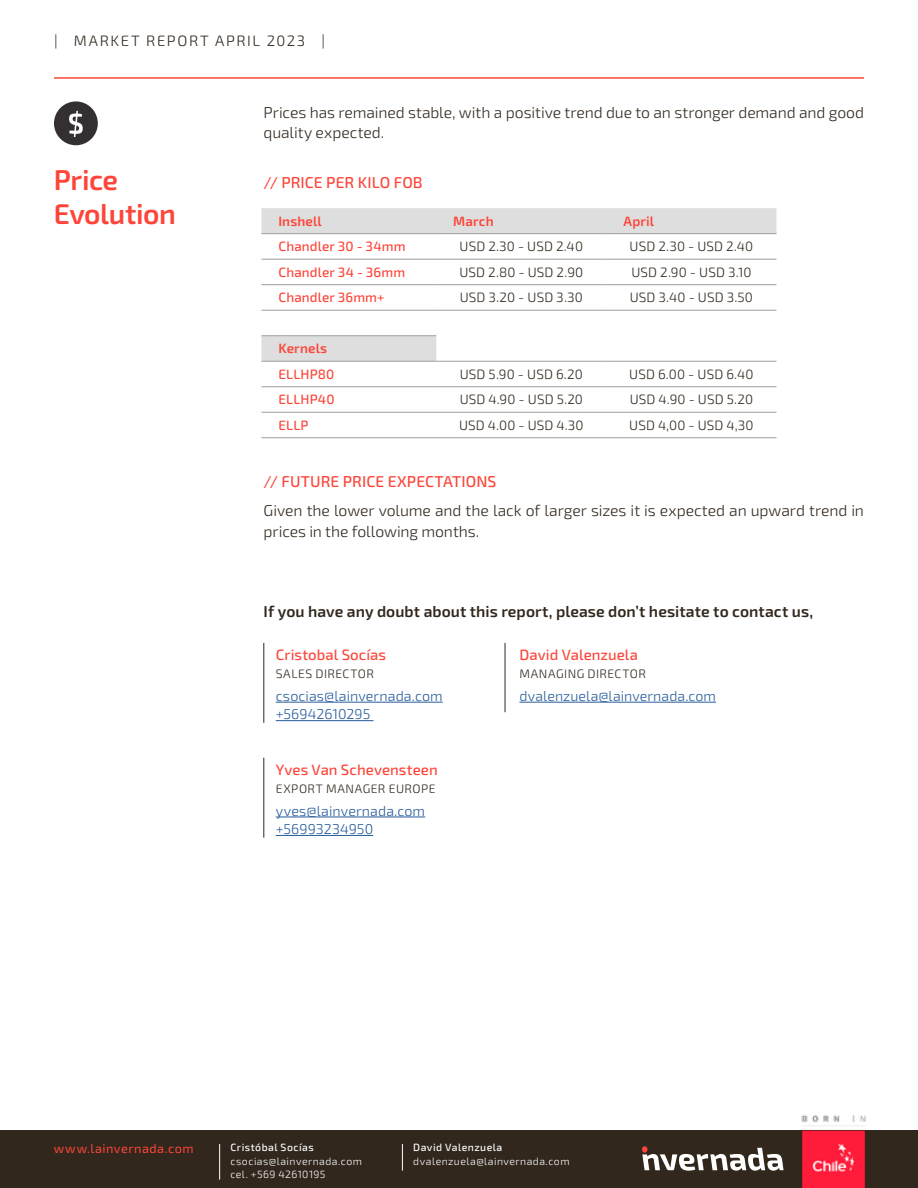
<style>
.page{position:relative;width:918px;height:1188px;background:#fff}
.page>*{position:absolute;margin:0;border:0;box-sizing:border-box;transform-origin:0 0}
.t1{font:600 28.5px/34.2px "Exo 2";letter-spacing:-.015em;color:#fd4539}
.t2{font:300 15.75px/20.4px "Exo 2";letter-spacing:-.005em;color:#31271d}
.t3{font:600 15.75px "Exo 2";letter-spacing:.005em;color:#31271d}
.t4{font:500 15.75px "Exo 2";letter-spacing:.005em;color:#fd4539}
.t5{font:500 15px "Exo 2";letter-spacing:.005em;color:#fd4539}
.t6{font:300 15px "Exo 2";letter-spacing:.105em;color:#31271d}
.t7{font:300 14.25px "Exo 2";letter-spacing:.005em;color:#275b9b}
.t8{font:300 13.5px "Exo 2";letter-spacing:.01em;color:#31271d}
.t9{font:500 13.5px "Exo 2";letter-spacing:.01em;color:#fd4539}
.t10{font:600 13.5px "Exo 2";letter-spacing:.01em;color:#fd4539}
.t11{font:12.75px "Exo 2";letter-spacing:.035em;color:#fd4539}
.t12{font:300 12.3px "Exo 2";letter-spacing:.035em;color:#31271d}
.t13{font:300 10.5px/13.5px "Exo 2";letter-spacing:.045em;color:#fff}
.t14{font:500 10.5px "Exo 2";letter-spacing:.045em;color:#fff}
</style>
<div class="page">
<div style="left:0;top:1131px;width:918px;height:57px;background:#31271d"></div>
<svg style="left:642px;top:1146px;width:142px;height:25px"></svg>
<hr style="left:219px;top:1144px;width:1px;height:36px;background:#fff">
<svg style="left:402px;top:1144px;width:1px;height:27px"></svg>
<img style="left:798px;top:1115px;width:71px;height:73px">
<hr style="left:54px;top:77px;width:810px;height:2px;background:#fd4539">
<hr style="left:519px;top:702px;width:197px;height:1px;background:#275b9b">
<hr style="left:276px;top:702px;width:167px;height:1px;background:#275b9b">
<hr style="left:276px;top:720px;width:98px;height:1px;background:#275b9b">
<hr style="left:264px;top:643px;width:1px;height:80px;background:#31271d">
<hr style="left:276px;top:817px;width:149px;height:1px;background:#275b9b">
<hr style="left:276px;top:835px;width:97px;height:1px;background:#275b9b">
<hr style="left:264px;top:758px;width:1px;height:80px;background:#31271d">
<hr style="left:505px;top:643px;width:1px;height:69px;background:#31271d">
<div style="left:54px;top:101px;width:44px;height:44px;background:#343032;border-radius:50%"></div>
<svg style="left:69px;top:111px;width:14px;height:26px"></svg>
<div style="left:261px;top:208px;width:515px;height:25px;background:#dfdede"></div>
<svg style="left:261px;top:234px;width:515px;height:204px"></svg>
<hr style="left:261px;top:233px;width:175px;height:1px;background:#9d9d9c">
<hr style="left:436px;top:233px;width:170px;height:1px;background:#9d9d9c">
<hr style="left:606px;top:233px;width:170px;height:1px;background:#9d9d9c">
<hr style="left:261px;top:259px;width:175px;height:1px;background:#9d9d9c">
<hr style="left:436px;top:259px;width:170px;height:1px;background:#9d9d9c">
<hr style="left:606px;top:259px;width:170px;height:1px;background:#9d9d9c">
<hr style="left:261px;top:284px;width:175px;height:1px;background:#9d9d9c">
<hr style="left:436px;top:284px;width:170px;height:1px;background:#9d9d9c">
<hr style="left:606px;top:284px;width:170px;height:1px;background:#9d9d9c">
<hr style="left:261px;top:310px;width:175px;height:1px;background:#9d9d9c">
<hr style="left:436px;top:310px;width:170px;height:1px;background:#9d9d9c">
<hr style="left:606px;top:310px;width:170px;height:1px;background:#9d9d9c">
<hr style="left:261px;top:335px;width:175px;height:1px;background:#9d9d9c">
<hr style="left:261px;top:361px;width:175px;height:1px;background:#9d9d9c">
<hr style="left:436px;top:361px;width:170px;height:1px;background:#9d9d9c">
<hr style="left:606px;top:361px;width:170px;height:1px;background:#9d9d9c">
<hr style="left:261px;top:386px;width:175px;height:1px;background:#9d9d9c">
<hr style="left:436px;top:386px;width:170px;height:1px;background:#9d9d9c">
<hr style="left:606px;top:386px;width:170px;height:1px;background:#9d9d9c">
<hr style="left:261px;top:412px;width:175px;height:1px;background:#9d9d9c">
<hr style="left:436px;top:412px;width:170px;height:1px;background:#9d9d9c">
<hr style="left:606px;top:412px;width:170px;height:1px;background:#9d9d9c">
<hr style="left:261px;top:438px;width:175px;height:1px;background:#9d9d9c">
<hr style="left:436px;top:438px;width:170px;height:1px;background:#9d9d9c">
<hr style="left:606px;top:438px;width:170px;height:1px;background:#9d9d9c">
<p class="t6" style="left:54px;top:32px;width:273px">| MARKET REPORT APRIL 2023 |</p>
<p class="t1" style="left:54px;top:163px;width:124px">Price<br>Evolution</p>
<p class="t2" style="left:264px;top:102px;width:602px">Prices has remained stable, with a positive trend due to an stronger demand and good quality expected.</p>
<p class="t4" style="left:264px;top:173px;width:161px">// PRICE PER KILO FOB</p>
<p class="t10" style="left:278px;top:213px;width:45px">Inshell</p>
<p class="t10" style="left:453px;top:213px;width:42px">March</p>
<p class="t10" style="left:623px;top:213px;width:32px">April</p>
<p class="t9" style="left:278px;top:238px;width:129px">Chandler 30 - 34mm</p>
<p class="t8" style="left:460px;top:239px;width:125px">USD 2.30 - USD 2.40</p>
<p class="t8" style="left:630px;top:239px;width:125px">USD 2.30 - USD 2.40</p>
<p class="t9" style="left:278px;top:264px;width:128px">Chandler 34 - 36mm</p>
<p class="t8" style="left:459px;top:264px;width:125px">USD 2.80 - USD 2.90</p>
<p class="t8" style="left:631px;top:264px;width:121px">USD 2.90 - USD 3.10</p>
<p class="t9" style="left:278px;top:290px;width:108px">Chandler 36mm+</p>
<p class="t8" style="left:460px;top:290px;width:124px">USD 3.20 - USD 3.30</p>
<p class="t8" style="left:630px;top:290px;width:125px">USD 3.40 - USD 3.50</p>
<p class="t10" style="left:278px;top:340px;width:50px">Kernels</p>
<p class="t9" style="left:278px;top:366px;width:57px">ELLHP80</p>
<p class="t8" style="left:460px;top:366px;width:124px">USD 5.90 - USD 6.20</p>
<p class="t8" style="left:629px;top:366px;width:126px">USD 6.00 - USD 6.40</p>
<p class="t9" style="left:278px;top:392px;width:58px">ELLHP40</p>
<p class="t8" style="left:460px;top:392px;width:125px">USD 4.90 - USD 5.20</p>
<p class="t8" style="left:630px;top:392px;width:125px">USD 4.90 - USD 5.20</p>
<p class="t9" style="left:278px;top:417px;width:32px">ELLP</p>
<p class="t8" style="left:459px;top:417px;width:126px">USD 4.00 - USD 4.30</p>
<p class="t8" style="left:629px;top:417px;width:126px">USD 4,00 - USD 4,30</p>
<p class="t4" style="left:264px;top:472px;width:234px">// FUTURE PRICE EXPECTATIONS</p>
<p class="t2" style="left:264px;top:501px;width:602px">Given the lower volume and the lack of larger sizes it is expected an upward trend in prices in the following months.</p>
<p class="t3" style="left:264px;top:602px;width:551px">If you have any doubt about this report, please don’t hesitate to contact us,</p>
<p class="t5" style="left:519px;top:646px;width:120px">David Valenzuela</p>
<p class="t12" style="left:519px;top:667px;width:128px">MANAGING DIRECTOR</p>
<p class="t7" style="left:519px;top:687px;width:198px">dvalenzuela@lainvernada.com</p>
<p class="t5" style="left:276px;top:646px;width:112px">Cristobal Socías</p>
<p class="t12" style="left:276px;top:667px;width:100px">SALES DIRECTOR</p>
<p class="t7" style="left:276px;top:687px;width:168px">csocias@lainvernada.com</p>
<p class="t7" style="left:276px;top:706px;width:96px">+56942610295</p>
<p class="t5" style="left:276px;top:761px;width:164px">Yves Van Schevensteen</p>
<p class="t12" style="left:276px;top:782px;width:161px">EXPORT MANAGER EUROPE</p>
<p class="t7" style="left:276px;top:802px;width:151px">yves@lainvernada.com</p>
<p class="t7" style="left:276px;top:821px;width:99px">+56993234950</p>
<p class="t11" style="left:54px;top:1141px;width:141px">www.lainvernada.com</p>
<p class="t14" style="left:230px;top:1141px;width:85px">Cristóbal Socías</p>
<p class="t13" style="left:230px;top:1155px;width:133px">csocias@lainvernada.com cel. +569 42610195</p>
<p class="t14" style="left:413px;top:1141px;width:91px">David Valenzuela</p>
<p class="t13" style="left:413px;top:1155px;width:158px">dvalenzuela@lainvernada.com</p>
</div>
